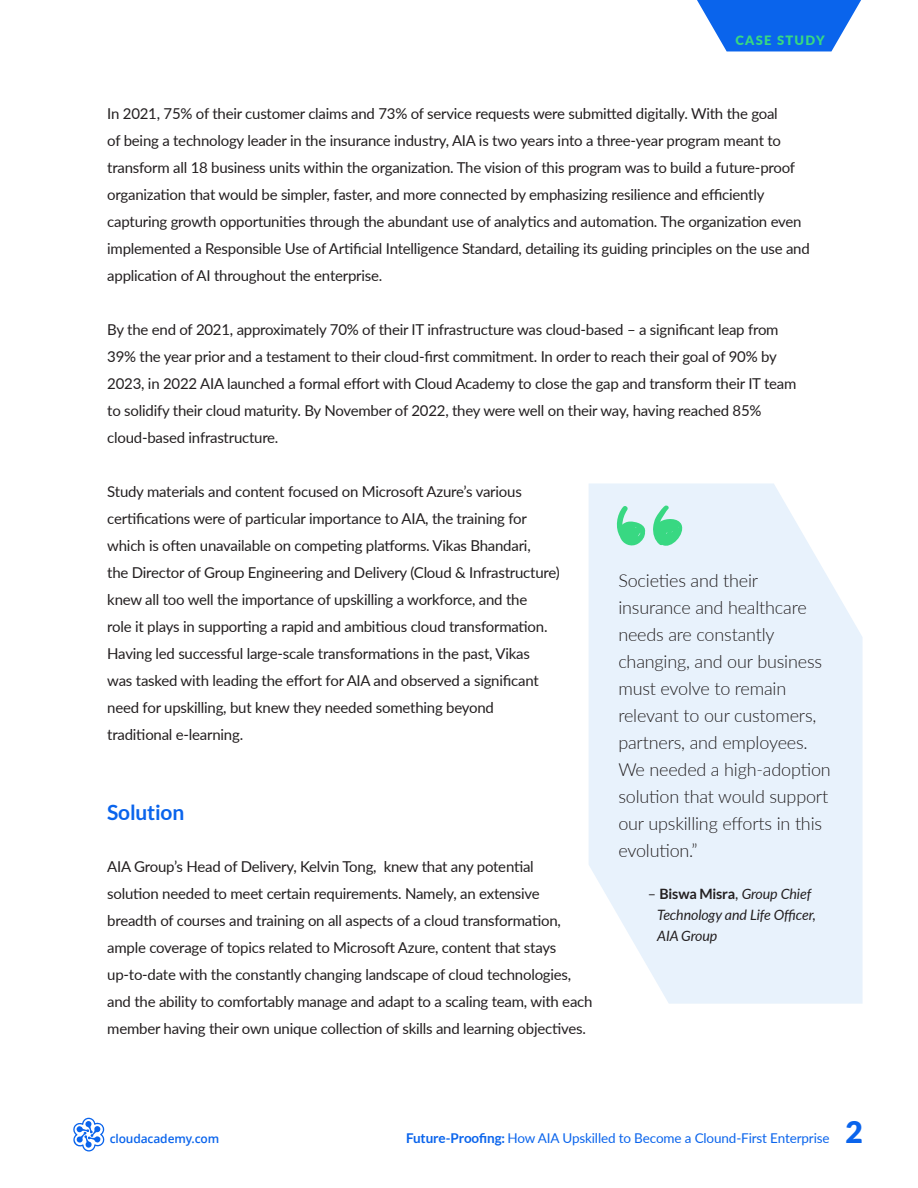
<style>
.page{position:relative;width:918px;height:1188px;background:#fff}
.page>*{position:absolute;margin:0;border:0;box-sizing:border-box;transform-origin:0 0}
.t1{font:900 30px "Lato";color:#0a64ec}
.t2{font:700 21px "Lato";letter-spacing:-.01em;color:#0a64ec}
.t3{font:300 18px/27px "Lato";letter-spacing:-.01em;color:#231f20}
.t4{font:15px/27px "Lato";letter-spacing:-.015em;color:#231f20}
.t5{font:italic 14.25px/21px "Lato";letter-spacing:-.01em;color:#231f20}
.t6{font:13.5px "Lato";letter-spacing:-.01em;color:#0a64ec}
.t7{font:900 12.9px "Lato";letter-spacing:.1em;color:#38d882}
.t8{font:600 12px "Open Sans";letter-spacing:-.01em;color:#0a64ec}
.s1{font-style:normal}
.s2{font-weight:700;font-style:normal}
.s3{font-weight:700}
</style>
<div class="page">
<svg style="left:697px;top:0;width:164px;height:51px"></svg>
<svg style="left:589px;top:483px;width:274px;height:521px;background:#eaf3fc"></svg>
<svg style="left:615px;top:504px;width:70px;height:46px;background:#9fe7c9"></svg>
<svg style="left:73px;top:1117px;width:32px;height:35px"></svg>
<p class="t7" style="left:736px;top:30px;width:91px">CASE STUDY</p>
<p class="t4" style="left:107px;top:100px;width:704px">In 2021, 75% of their customer claims and 73% of service requests were submitted digitally. With the goal<br>of being a technology leader in the insurance industry, AIA is two years into a three-year program meant to transform all 18 business units within the organization. The vision of this program was to build a future-proof organization that would be simpler, faster, and more connected by emphasizing resilience and efficiently capturing growth opportunities through the abundant use of analytics and automation. The organization even implemented a Responsible Use of Artificial Intelligence Standard, detailing its guiding principles on the use and application of AI throughout the enterprise.</p>
<p class="t4" style="left:107px;top:316px;width:691px">By the end of 2021, approximately 70% of their IT infrastructure was cloud-based – a significant leap from 39% the year prior and a testament to their cloud-first commitment. In order to reach their goal of 90% by 2023, in 2022 AIA launched a formal effort with Cloud Academy to close the gap and transform their IT team to solidify their cloud maturity. By November of 2022, they were well on their way, having reached 85% cloud-based infrastructure.</p>
<p class="t4" style="left:107px;top:478px;width:454px">Study materials and content focused on Microsoft Azure’s various certifications were of particular importance to AIA, the training for which is often unavailable on competing platforms. Vikas Bhandari,<br>the Director of Group Engineering and Delivery (Cloud &amp; Infrastructure) knew all too well the importance of upskilling a workforce, and the<br>role it plays in supporting a rapid and ambitious cloud transformation.<br>Having led successful large-scale transformations in the past, Vikas<br>was tasked with leading the effort for AIA and observed a significant need for upskilling, but knew they needed something beyond traditional e-learning.</p>
<h2 class="t2" style="left:107px;top:800px;width:79px">Solution</h2>
<p class="t4" style="left:107px;top:852px;width:487px">AIA Group’s Head of Delivery, Kelvin Tong, knew that any potential<br>solution needed to meet certain requirements. Namely, an extensive breadth of courses and training on all aspects of a cloud transformation, ample coverage of topics related to Microsoft Azure, content that stays up-to-date with the constantly changing landscape of cloud technologies, and the ability to comfortably manage and adapt to a scaling team, with each member having their own unique collection of skills and learning objectives.</p>
<p class="t3" style="left:618px;top:567px;width:214px">Societies and their insurance and healthcare needs are constantly changing, and our business must evolve to remain relevant to our customers, partners, and employees.<br>We needed a high-adoption solution that would support our upskilling efforts in this evolution.”</p>
<p class="t5" style="left:657px;top:883px;width:160px;text-indent:-9px"><span class="s1">–</span> <span class="s2">Biswa Misra</span><span class="s1">,</span> Group Chief<br>Technology and Life Officer,<br>AIA Group</p>
<p class="t8" style="left:110px;top:1131px;width:111px">cloudacademy.com</p>
<p class="t6" style="left:406px;top:1129px;width:425px"><span class="s3">Future-Proofing:</span> How AIA Upskilled to Become a Clound-First Enterprise</p>
<h1 class="t1" style="left:845px;top:1110px;width:19px">2</h1>
</div>
